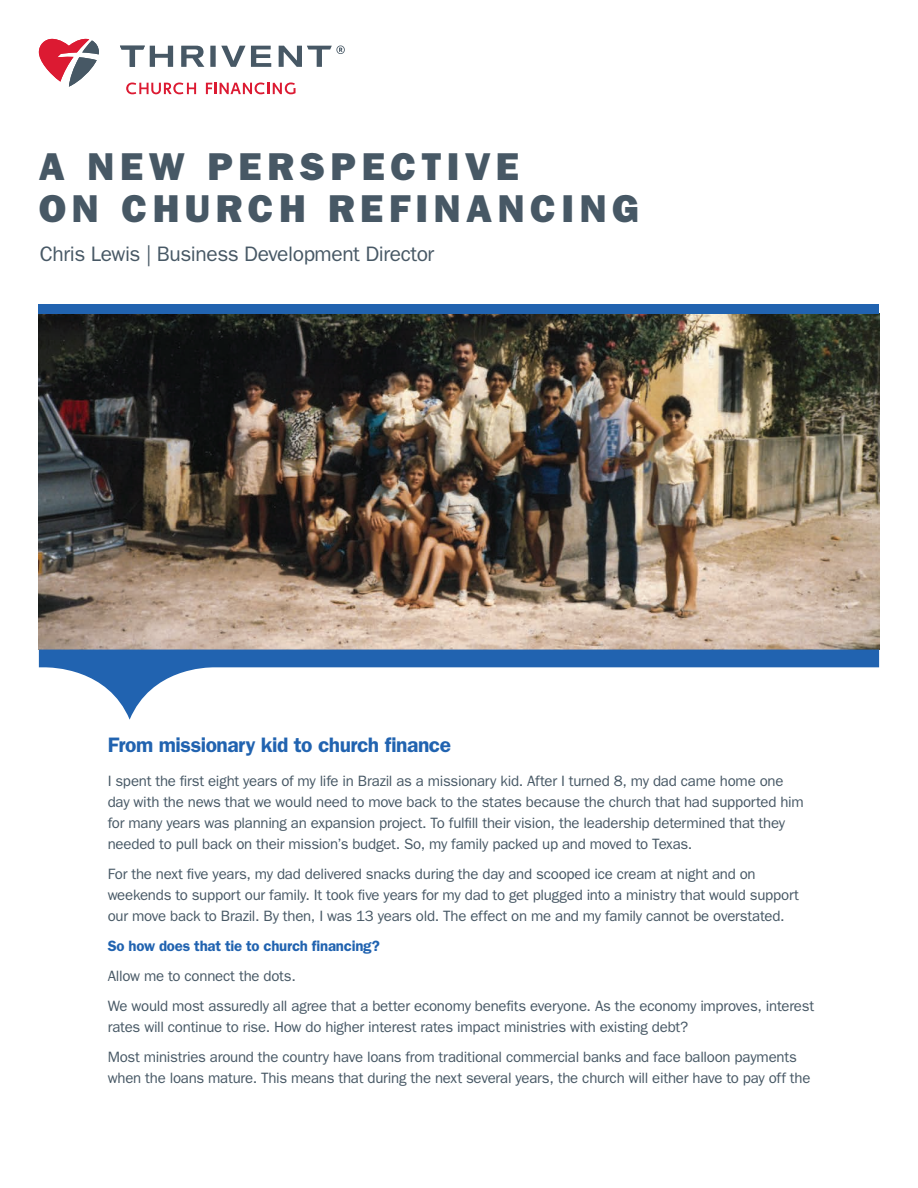
<style>
.page{position:relative;width:918px;height:1188px;background:#fff}
.page>*{position:absolute;margin:0;border:0;box-sizing:border-box;transform-origin:0 0}
.Headline{font:39px "ITC Franklin Gothic Std Hvy";letter-spacing:.14em;color:#475865}
.t1{font:21px "ITC Franklin Gothic Std";letter-spacing:-.02em;color:#475865}
.t2{font:600 21px "ITC Franklin Gothic Std";letter-spacing:-.02em;color:#2163b0}
.t3{font:15px/21px "ITC Franklin Gothic Std";letter-spacing:-.015em;color:#475865}
.t4{font:600 15px "ITC Franklin Gothic Std";letter-spacing:-.015em;color:#2163b0}
</style>
<div class="page">
<img style="left:39px;top:314px;width:840px;height:336px">
<svg style="left:39px;top:39px;width:60px;height:48px"></svg>
<svg style="left:206px;top:82px;width:90px;height:12px"></svg>
<svg style="left:126px;top:83px;width:70px;height:11px"></svg>
<div style="left:210px;top:46px;width:6px;height:21px;background:#475865"></div>
<svg style="left:221px;top:46px;width:50px;height:21px"></svg>
<svg style="left:120px;top:46px;width:53px;height:21px"></svg>
<svg style="left:181px;top:46px;width:23px;height:21px"></svg>
<svg style="left:279px;top:45px;width:66px;height:22px"></svg>
<div style="left:39px;top:304px;width:840px;height:10px;background:#2163b0"></div>
<svg style="left:39px;top:650px;width:840px;height:70px"></svg>
<p class="Headline" style="left:39px;top:144px;width:482px">A NEW PERSPECTIVE</p>
<p class="Headline" style="left:39px;top:186px;width:601px">ON CHURCH REFINANCING</p>
<p class="t1" style="left:40px;top:241px;width:396px">Chris Lewis | Business Development Director</p>
<p class="t2" style="left:108px;top:732px;width:345px">From missionary kid to church finance</p>
<p class="t3" style="left:108px;top:771px;width:698px">I spent the first eight years of my life in Brazil as a missionary kid. After I turned 8, my dad came home one day with the news that we would need to move back to the states because the church that had supported him for many years was planning an expansion project. To fulfill their vision, the leadership determined that they needed to pull back on their mission’s budget. So, my family packed up and moved to Texas.</p>
<p class="t3" style="left:108px;top:864px;width:693px">For the next five years, my dad delivered snacks during the day and scooped ice cream at night and on weekends to support our family. It took five years for my dad to get plugged into a ministry that would support our move back to Brazil. By then, I was 13 years old. The effect on me and my family cannot be overstated.</p>
<p class="t4" style="left:108px;top:937px;width:274px">So how does that tie to church financing?</p>
<p class="t3" style="left:108px;top:966px;width:190px">Allow me to connect the dots.</p>
<p class="t3" style="left:108px;top:996px;width:708px">We would most assuredly all agree that a better economy benefits everyone. As the economy improves, interest rates will continue to rise. How do higher interest rates impact ministries with existing debt?</p>
<p class="t3" style="left:108px;top:1047px;width:704px">Most ministries around the country have loans from traditional commercial banks and face balloon payments when the loans mature. This means that during the next several years, the church will either have to pay off the</p>
</div>
